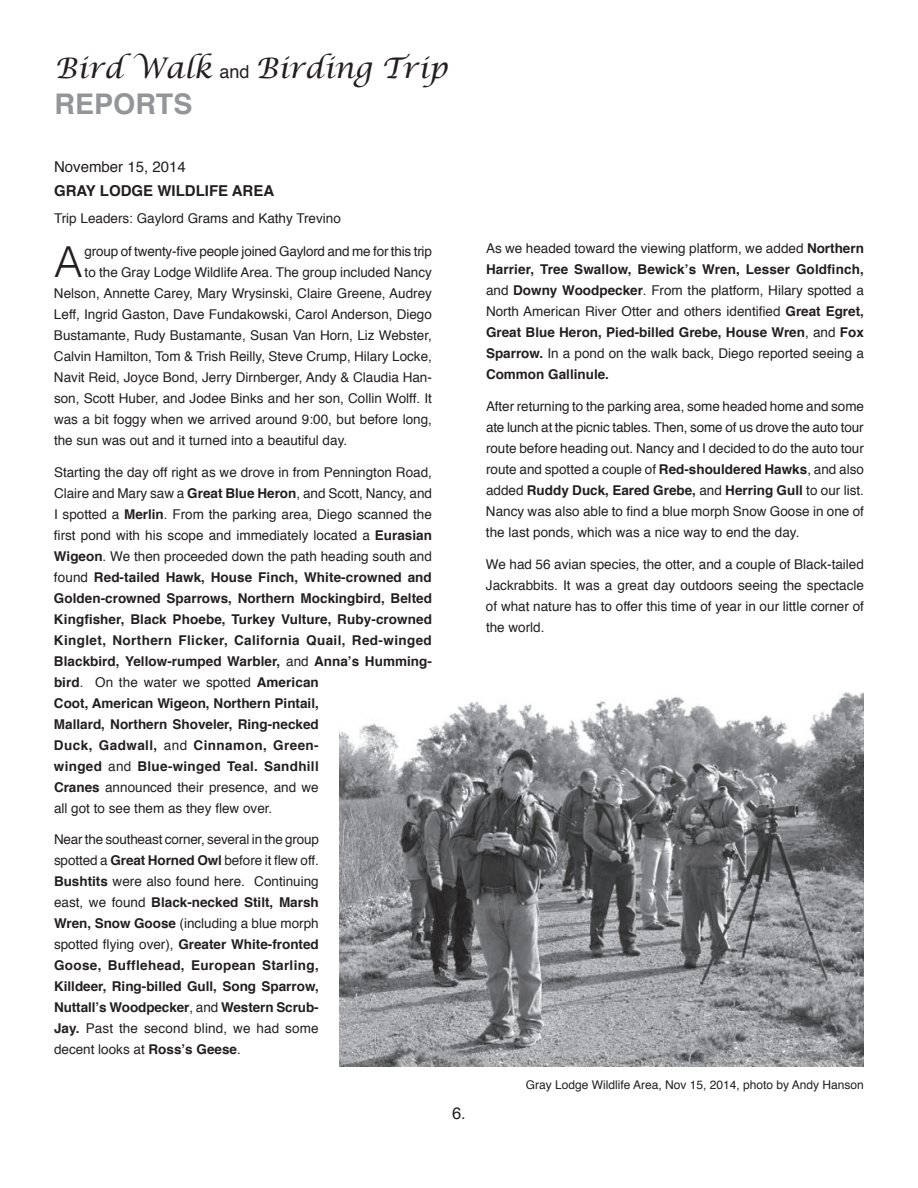
<style>
.page{position:relative;width:918px;height:1188px;background:#fff}
.page>*{position:absolute;margin:0;border:0;box-sizing:border-box;transform-origin:0 0}
.t1{font:300 42.75px "Helvetica";color:#231f20}
.t2{font:italic 28.5px "Lucida Calligraphy";color:#231f20}
.t3{font:700 28.5px "Helvetica";color:#939598}
.t4{font:16.5px "Helvetica";color:#231f20}
.t5{font:700 15px "Helvetica";color:#231f20}
.t6{font:15px "Helvetica";color:#231f20}
.t7{font:13.5px/21px "Helvetica";color:#231f20;text-align:justify}
.t8{font:700 13.5px/21px "Helvetica";letter-spacing:.005em;color:#231f20}
.t9{font:12px "Helvetica";color:#231f20}
.s1{font-family:"Helvetica";font-style:normal;font-size:18px}
.s2{font-weight:400}
.s3{font-weight:700}
</style>
<div class="page">
<img style="left:339px;top:693px;width:525px;height:373px">
<h2 class="t2" style="left:55px;top:51px;width:394px">Bird Walk <span class="s1">and</span> Birding Trip</h2>
<h2 class="t3" style="left:55px;top:81px;width:139px">REPORTS</h2>
<p class="t6" style="left:54px;top:155px;width:133px">November 15, 2014</p>
<p class="t5" style="left:54px;top:178px;width:222px">GRAY LODGE WILDLIFE AREA</p>
<p class="t7" style="left:54px;top:208px;width:288px">Trip Leaders: Gaylord Grams and Kathy Trevino</p>
<h1 class="t1" style="left:54px;top:235px;width:30px">A</h1>
<p class="t7" style="left:85px;top:241px;width:349px">group of twenty-five people joined Gaylord and me for this trip</p>
<p class="t7" style="left:85px;top:262px;width:349px">to the Gray Lodge Wildlife Area. The group included Nancy</p>
<p class="t7" style="left:54px;top:283px;width:379px">Nelson, Annette Carey, Mary Wrysinski, Claire Greene, Audrey</p>
<p class="t7" style="left:54px;top:304px;width:379px">Leff, Ingrid Gaston, Dave Fundakowski, Carol Anderson, Diego</p>
<p class="t7" style="left:54px;top:325px;width:380px">Bustamante, Rudy Bustamante, Susan Van Horn, Liz Webster,</p>
<p class="t7" style="left:54px;top:346px;width:379px">Calvin Hamilton, Tom &amp; Trish Reilly, Steve Crump, Hilary Locke,</p>
<p class="t7" style="left:54px;top:367px;width:380px">Navit Reid, Joyce Bond, Jerry Dirnberger, Andy &amp; Claudia Han-</p>
<p class="t7" style="left:54px;top:388px;width:379px">son, Scott Huber, and Jodee Binks and her son, Collin Wolff. It</p>
<p class="t7" style="left:54px;top:409px;width:379px">was a bit foggy when we arrived around 9:00, but before long,</p>
<p class="t7" style="left:54px;top:430px;width:295px">the sun was out and it turned into a beautiful day.</p>
<p class="t8" style="left:54px;top:461px;width:380px"><span class="s2">Starting the day off right as we drove in from Pennington Road, Claire and Mary saw a</span> Great Blue Heron<span class="s2">, and Scott, Nancy, and I spotted a</span> Merlin<span class="s2">. From the parking area, Diego scanned the first pond with his scope and immediately located a</span> Eurasian Wigeon<span class="s2">. We then proceeded down the path heading south and found</span> Red-tailed Hawk, House Finch, White-crowned and Golden-crowned Sparrows, Northern Mockingbird, Belted Kingfisher, Black Phoebe, Turkey Vulture, Ruby-crowned Kinglet, Northern Flicker, California Quail, Red-winged Blackbird, Yellow-rumped Warbler, <span class="s2">and</span> Anna’s Humming&shy;bird<span class="s2">. On the water we spotted</span> American<br>Coot, American Wigeon, Northern Pintail,<br>Mallard, Northern Shoveler, Ring-necked<br>Duck, Gadwall, <span class="s2">and</span> Cinnamon, Green-<br>winged <span class="s2">and</span> Blue-winged Teal. Sandhill<br>Cranes <span class="s2">announced their presence, and we<br>all got to see them as they flew over.</span></p>
<p class="t8" style="left:54px;top:829px;width:266px;text-align:justify"><span class="s2">Near the southeast corner, several in the group spotted a</span> Great Horned Owl <span class="s2">before it flew off.<br></span>Bushtits <span class="s2">were also found here. Continuing east, we found</span> Black-necked Stilt, Marsh Wren, Snow Goose <span class="s2">(including a blue morph spotted flying over),</span> Greater White-fronted Goose, Bufflehead, European Starling, Killdeer, Ring-billed Gull, Song Sparrow, Nuttall’s Woodpecker<span class="s2">, and</span> Western Scrub-Jay. <span class="s2">Past the second blind, we had some decent looks at</span> Ross’s Geese<span class="s2">.</span></p>
<p class="t4" style="left:452px;top:1101px;width:15px">6.</p>
<p class="t7" style="left:486px;top:238px;width:380px">As we headed toward the viewing platform, we added <span class="s3">Northern Harrier, Tree Swallow, Bewick’s Wren, Lesser Goldfinch, </span>and <span class="s3">Downy Woodpecker</span>. From the platform, Hilary spotted a North American River Otter and others identified <span class="s3">Great Egret, Great Blue Heron, Pied-billed Grebe, House Wren</span>, and <span class="s3">Fox Sparrow.</span> In a pond on the walk back, Diego reported seeing a <span class="s3">Common Gallinule.</span></p>
<p class="t7" style="left:486px;top:396px;width:380px">After returning to the parking area, some headed home and some ate lunch at the picnic tables. Then, some of us drove the auto tour route before heading out. Nancy and I decided to do the auto tour route and spotted a couple of <span class="s3">Red-shouldered Hawks</span>, and also added <span class="s3">Ruddy Duck, Eared Grebe,</span> and <span class="s3">Herring Gull</span> to our list.<br>Nancy was also able to find a blue morph Snow Goose in one of the last ponds, which was a nice way to end the day.</p>
<p class="t7" style="left:486px;top:554px;width:379px">We had 56 avian species, the otter, and a couple of Black-tailed Jackrabbits. It was a great day outdoors seeing the spectacle of what nature has to offer this time of year in our little corner of the world.</p>
<p class="t9" style="left:526px;top:1076px;width:340px">Gray Lodge Wildlife Area, Nov 15, 2014, photo by Andy Hanson</p>
</div>
